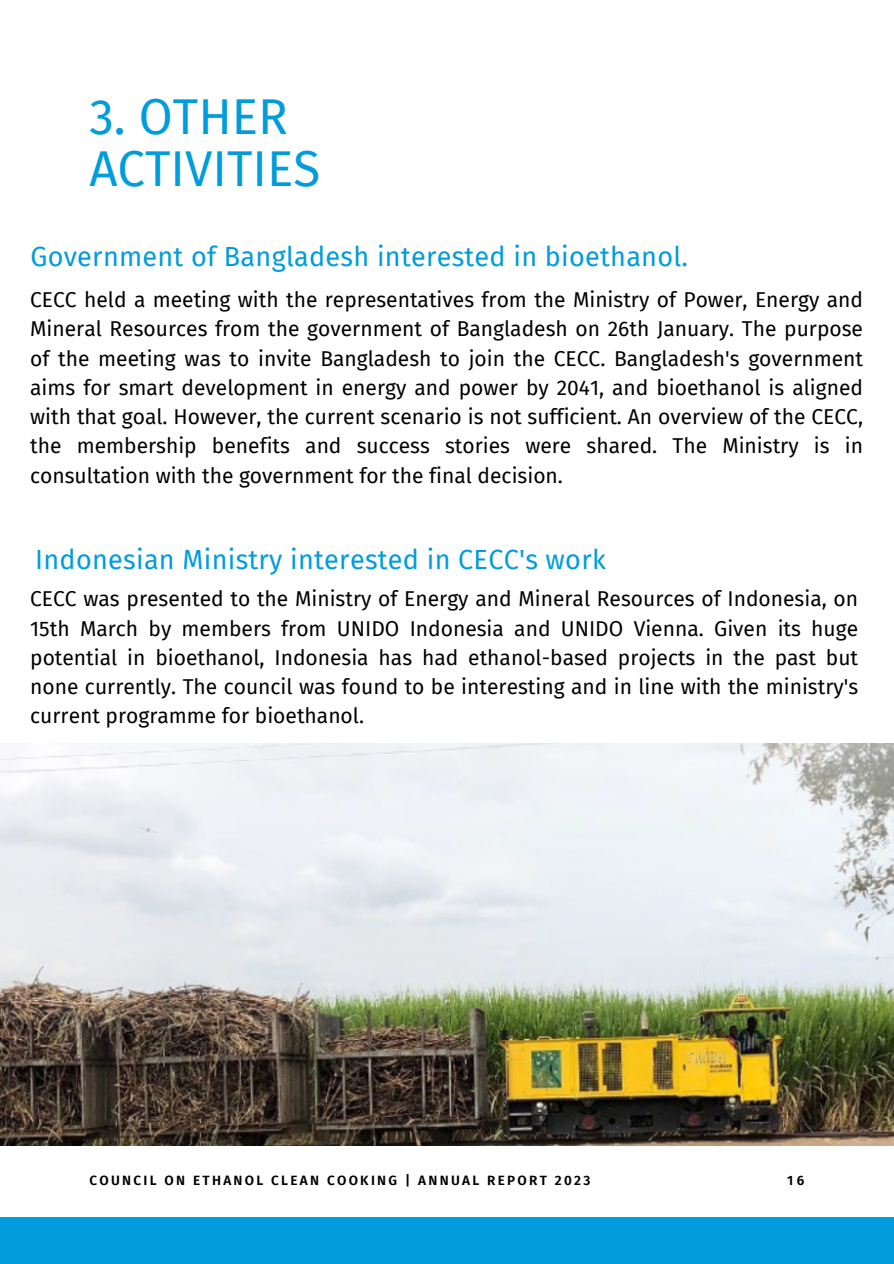
<style>
.page{position:relative;width:894px;height:1264px;background:#fff}
.page>*{position:absolute;margin:0;border:0;box-sizing:border-box;transform-origin:0 0}
.t1{font:49.2px/51.8px "Fira Sans";color:#009cdc}
.t2{font:27px "Fira Sans";letter-spacing:.01em;color:#009cdc}
.t3{font:21px/29.2px "Fira Sans";color:#000001;text-align:justify}
.t4{font:600 13.5px "Fira Sans";letter-spacing:.17em;color:#000001}
</style>
<div class="page">
<div style="left:0;top:1217px;width:893px;height:46px;background:#009cdc"></div>
<img style="left:0;top:743px;width:893px;height:402px">
<h1 class="t1" style="left:89px;top:92px;width:232px">3. OTHER<br>ACTIVITIES</h1>
<p class="t2" style="left:30px;top:240px;width:659px">Government of Bangladesh interested in bioethanol.</p>
<p class="t3" style="left:30px;top:285px;width:834px">CECC held a meeting with the representatives from the Ministry of Power, Energy and Mineral Resources from the government of Bangladesh on 26th January. The purpose of the meeting was to invite Bangladesh to join the CECC. Bangladesh's government aims for smart development in energy and power by 2041, and bioethanol is aligned with that goal. However, the current scenario is not sufficient. An overview of the CECC, the membership benefits and success stories were shared. The Ministry is in consultation with the government for the final decision.</p>
<p class="t2" style="left:35px;top:543px;width:572px">Indonesian Ministry interested in CECC's work</p>
<p class="t3" style="left:30px;top:584px;width:829px">CECC was presented to the Ministry of Energy and Mineral Resources of Indonesia, on 15th March by members from UNIDO Indonesia and UNIDO Vienna. Given its huge potential in bioethanol, Indonesia has had ethanol-based projects in the past but none currently. The council was found to be interesting and in line with the ministry's current programme for bioethanol.</p>
<p class="t4" style="left:89px;top:1172px;width:502px">COUNCIL ON ETHANOL CLEAN COOKING | ANNUAL REPORT 2023</p>
<p class="t4" style="left:787px;top:1172px;width:18px">16</p>
</div>
